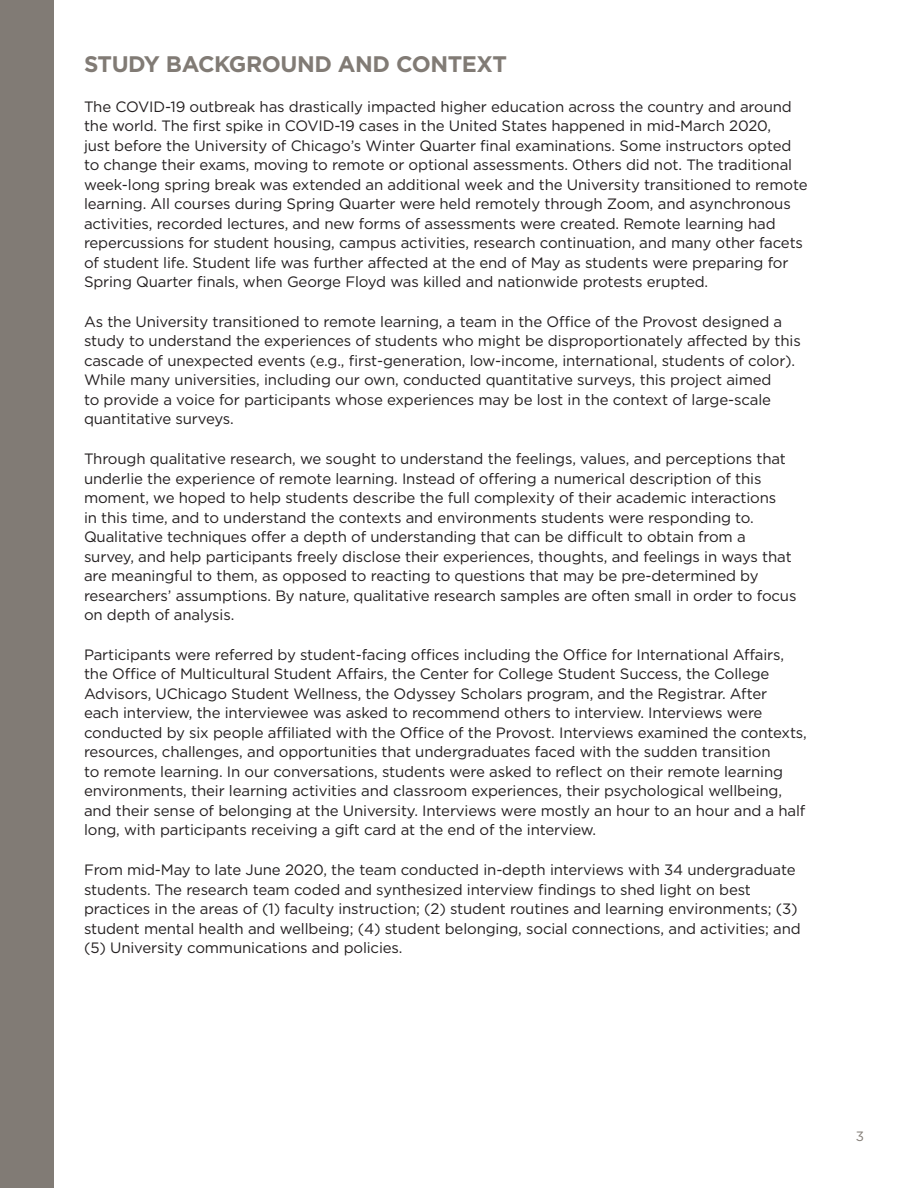
<style>
.page{position:relative;width:918px;height:1188px;background:#fff}
.page>*{position:absolute;margin:0;border:0;box-sizing:border-box;transform-origin:0 0}
.Maroon_Header{font:700 22.5px "Gotham";letter-spacing:-.02em;color:#817b75}
.Body_Copy_10_13{font:15px/19.5px "Gotham";letter-spacing:-.01em;color:#231f20}
.t1{font:13.5px "Gotham";color:#817b75}
</style>
<div class="page">
<div style="left:0;top:0;width:54px;height:1188px;background:#817b75"></div>
<p class="Maroon_Header" style="left:84px;top:49px;width:425px">STUDY BACKGROUND AND CONTEXT</p>
<p class="Body_Copy_10_13" style="left:84px;top:96px;width:725px">The COVID-19 outbreak has drastically impacted higher education across the country and around the world. The first spike in COVID-19 cases in the United States happened in mid-March 2020,<br>just before the University of Chicago’s Winter Quarter final examinations. Some instructors opted to change their exams, moving to remote or optional assessments. Others did not. The traditional week-long spring break was extended an additional week and the University transitioned to remote learning. All courses during Spring Quarter were held remotely through Zoom, and asynchronous activities, recorded lectures, and new forms of assessments were created. Remote learning had repercussions for student housing, campus activities, research continuation, and many other facets of student life. Student life was further affected at the end of May as students were preparing for Spring Quarter finals, when George Floyd was killed and nationwide protests erupted.</p>
<p class="Body_Copy_10_13" style="left:84px;top:312px;width:718px">As the University transitioned to remote learning, a team in the Office of the Provost designed a study to understand the experiences of students who might be disproportionately affected by this cascade of unexpected events (e.g., first-generation, low-income, international, students of color).<br>While many universities, including our own, conducted quantitative surveys, this project aimed<br>to provide a voice for participants whose experiences may be lost in the context of large-scale quantitative surveys.</p>
<p class="Body_Copy_10_13" style="left:84px;top:449px;width:714px">Through qualitative research, we sought to understand the feelings, values, and perceptions that underlie the experience of remote learning. Instead of offering a numerical description of this moment, we hoped to help students describe the full complexity of their academic interactions<br>in this time, and to understand the contexts and environments students were responding to.<br>Qualitative techniques offer a depth of understanding that can be difficult to obtain from a survey, and help participants freely disclose their experiences, thoughts, and feelings in ways that are meaningful to them, as opposed to reacting to questions that may be pre-determined by researchers’ assumptions. By nature, qualitative research samples are often small in order to focus on depth of analysis.</p>
<p class="Body_Copy_10_13" style="left:84px;top:645px;width:724px">Participants were referred by student-facing offices including the Office for International Affairs, the Office of Multicultural Student Affairs, the Center for College Student Success, the College Advisors, UChicago Student Wellness, the Odyssey Scholars program, and the Registrar. After<br>each interview, the interviewee was asked to recommend others to interview. Interviews were conducted by six people affiliated with the Office of the Provost. Interviews examined the contexts, resources, challenges, and opportunities that undergraduates faced with the sudden transition<br>to remote learning. In our conversations, students were asked to reflect on their remote learning environments, their learning activities and classroom experiences, their psychological wellbeing, and their sense of belonging at the University. Interviews were mostly an hour to an hour and a half long, with participants receiving a gift card at the end of the interview.</p>
<p class="Body_Copy_10_13" style="left:84px;top:860px;width:718px">From mid-May to late June 2020, the team conducted in-depth interviews with 34 undergraduate students. The research team coded and synthesized interview findings to shed light on best practices in the areas of (1) faculty instruction; (2) student routines and learning environments; (3) student mental health and wellbeing; (4) student belonging, social connections, and activities; and (5) University communications and policies.</p>
<p class="t1" style="left:856px;top:1128px;width:10px">3</p>
</div>
